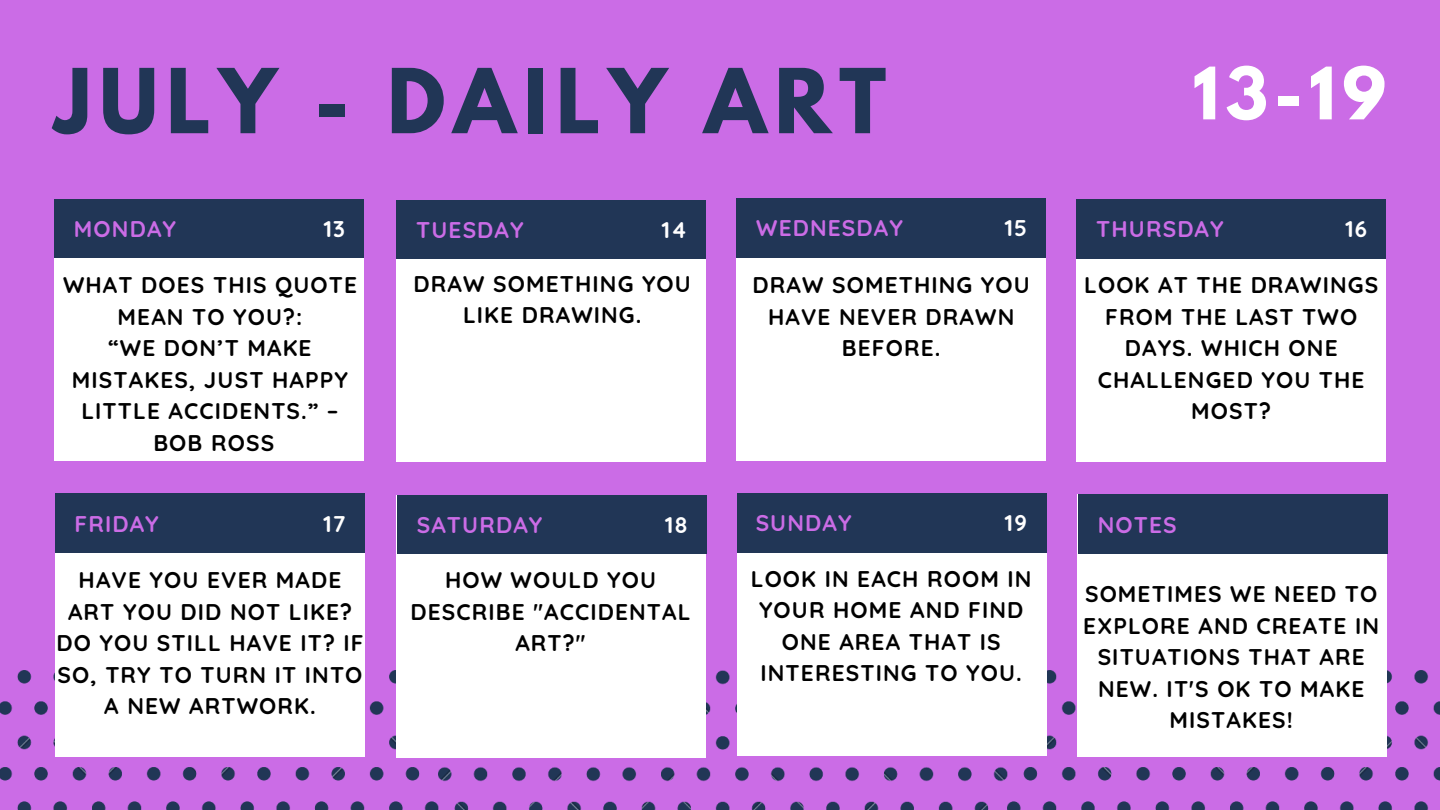
<style>
.page{position:relative;width:1440px;height:810px;background:#cb6ce6}
.page>*{position:absolute;margin:0;border:0;box-sizing:border-box;transform-origin:0 0}
.t1{font:700 79.2px "League Spartan";letter-spacing:.1em;color:#213656}
.t2{font:700 64px "League Spartan";color:#fff}
.t3{font:700 22.6px/31.5px "Quicksand";letter-spacing:.05em;color:#000;text-align:center}
.t4{font:700 22.6px "Quicksand";letter-spacing:.05em;color:#cb6ce6}
.t5{font:700 22.6px "Quicksand";letter-spacing:.05em;color:#fff}
</style>
<div class="page">
<div style="left:54px;top:199px;width:310px;height:262px;background:#fff"></div>
<div style="left:396px;top:200px;width:309px;height:262px;background:#fff"></div>
<div style="left:736px;top:199px;width:310px;height:261px;background:#fff"></div>
<div style="left:1077px;top:200px;width:309px;height:261px;background:#fff"></div>
<img style="left:0;top:671px;width:1440px;height:139px">
<div style="left:55px;top:495px;width:310px;height:261px;background:#fff"></div>
<div style="left:397px;top:495px;width:309px;height:262px;background:#fff"></div>
<div style="left:737px;top:494px;width:310px;height:262px;background:#fff"></div>
<div style="left:1077px;top:495px;width:310px;height:262px;background:#fff"></div>
<div style="left:54px;top:199px;width:310px;height:59px;background:#213656"></div>
<div style="left:396px;top:200px;width:310px;height:59px;background:#213656"></div>
<div style="left:736px;top:199px;width:310px;height:58px;background:#213656"></div>
<div style="left:1076px;top:200px;width:310px;height:58px;background:#213656"></div>
<div style="left:55px;top:494px;width:309px;height:58px;background:#213656"></div>
<div style="left:397px;top:495px;width:310px;height:59px;background:#213656"></div>
<div style="left:737px;top:494px;width:310px;height:58px;background:#213656"></div>
<div style="left:1078px;top:495px;width:310px;height:58px;background:#213656"></div>
<h1 class="t1" style="left:54px;top:62px;width:834px">JULY - DAILY ART</h1>
<h2 class="t2" style="left:1193px;top:62px;width:195px">13-19</h2>
<p class="t4" style="left:74px;top:214px;width:104px">MONDAY</p>
<p class="t5" style="left:324px;top:214px;width:23px">13</p>
<p class="t4" style="left:416px;top:215px;width:109px">TUESDAY</p>
<p class="t5" style="left:662px;top:215px;width:27px">14</p>
<p class="t4" style="left:756px;top:214px;width:148px">WEDNESDAY</p>
<p class="t5" style="left:1005px;top:214px;width:24px">15</p>
<p class="t4" style="left:1096px;top:215px;width:129px">THURSDAY</p>
<p class="t5" style="left:1346px;top:215px;width:23px">16</p>
<p class="t3" style="left:63px;top:269px;width:296px">WHAT DOES THIS QUOTE<br>MEAN TO YOU?:<br>“WE DON’T MAKE<br>MISTAKES, JUST HAPPY<br>LITTLE ACCIDENTS.” –<br>BOB ROSS</p>
<p class="t3" style="left:414px;top:268px;width:279px">DRAW SOMETHING YOU<br>LIKE DRAWING.</p>
<p class="t3" style="left:753px;top:269px;width:279px">DRAW SOMETHING YOU<br>HAVE NEVER DRAWN<br>BEFORE.</p>
<p class="t3" style="left:1084px;top:269px;width:296px">LOOK AT THE DRAWINGS<br>FROM THE LAST TWO<br>DAYS. WHICH ONE<br>CHALLENGED YOU THE<br>MOST?</p>
<p class="t4" style="left:74px;top:509px;width:86px">FRIDAY</p>
<p class="t5" style="left:323px;top:509px;width:24px">17</p>
<p class="t4" style="left:417px;top:511px;width:127px">SATURDAY</p>
<p class="t5" style="left:665px;top:511px;width:24px">18</p>
<p class="t4" style="left:756px;top:509px;width:97px">SUNDAY</p>
<p class="t5" style="left:1005px;top:509px;width:23px">19</p>
<p class="t4" style="left:1098px;top:510px;width:80px">NOTES</p>
<p class="t3" style="left:56px;top:564px;width:309px">HAVE YOU EVER MADE<br>ART YOU DID NOT LIKE?<br>DO YOU STILL HAVE IT? IF<br>SO, TRY TO TURN IT INTO<br>A NEW ARTWORK.</p>
<p class="t3" style="left:410px;top:564px;width:282px">HOW WOULD YOU<br>DESCRIBE "ACCIDENTAL<br>ART?"</p>
<p class="t3" style="left:751px;top:562px;width:282px">LOOK IN EACH ROOM IN<br>YOUR HOME AND FIND<br>ONE AREA THAT IS<br>INTERESTING TO YOU.</p>
<p class="t3" style="left:1083px;top:578px;width:297px">SOMETIMES WE NEED TO<br>EXPLORE AND CREATE IN<br>SITUATIONS THAT ARE<br>NEW. IT'S OK TO MAKE<br>MISTAKES!</p>
</div>
